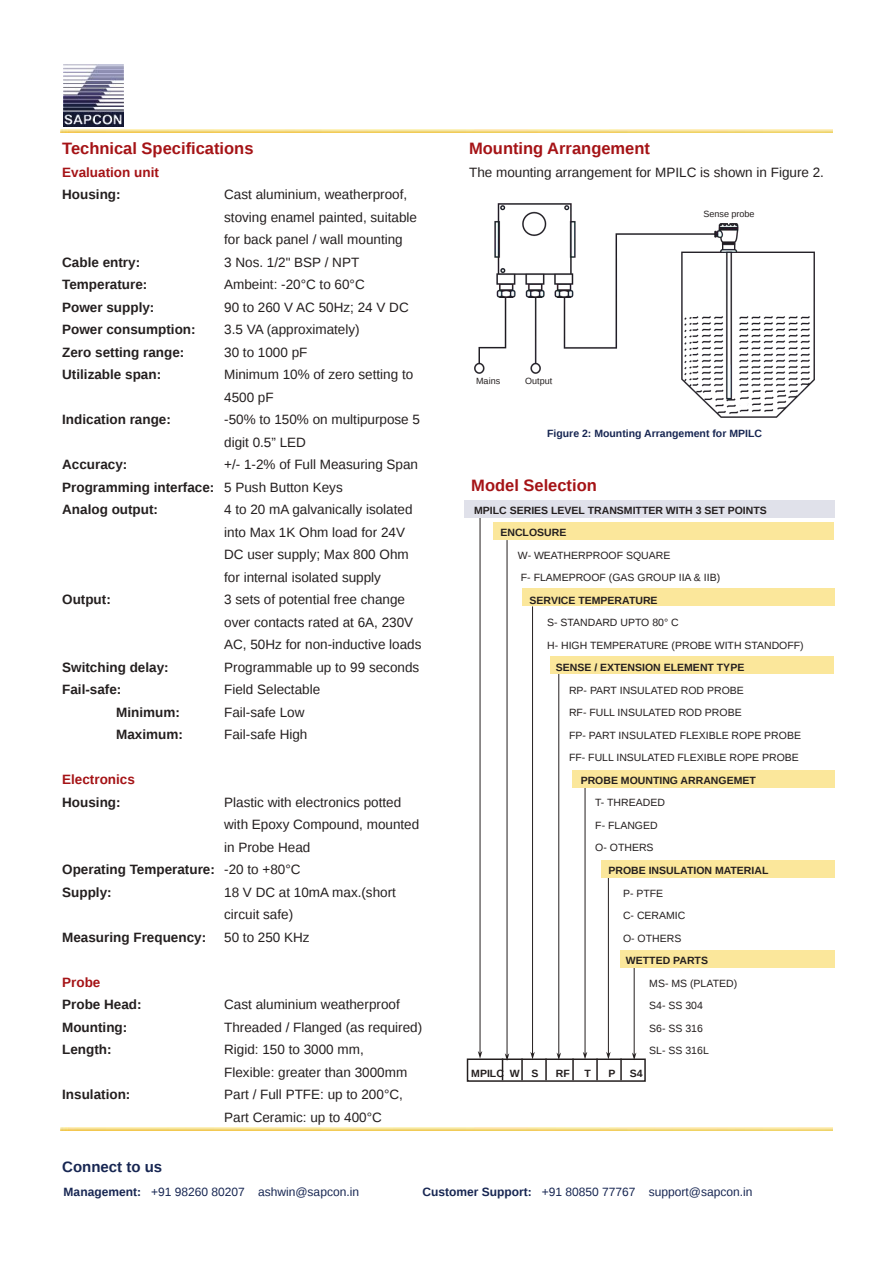
<style>
.page{position:relative;width:893px;height:1263px;background:#fff}
.page>*{position:absolute;margin:0;border:0;box-sizing:border-box;transform-origin:0 0}
.t1{font:700 16.5px "Liberation Sans";color:#a51316}
.t2{font:700 15px "Liberation Sans";color:#172652}
.t3{font:13.5px/22.5px "Liberation Sans";color:#241f1f}
.t4{font:700 13.5px "Liberation Sans";color:#241f1f}
.t5{font:700 13.5px "Liberation Sans";color:#a51316}
.t6{font:12px "Liberation Sans";color:#172652}
.t7{font:10.5px/22.5px "Liberation Sans";color:#241f1f}
.t8{font:700 10.5px/22.5px "Liberation Sans";color:#241f1f}
.t9{font:700 10.5px "Liberation Sans";color:#172652}
.t10{font:9px "Liberation Sans";color:#241f1f}
.s1{font-weight:700}
.s2{font-weight:400}
</style>
<div class="page">
<hr style="left:480px;top:517px;width:1px;height:536px;background:#241f1f">
<svg style="left:478px;top:1051px;width:4px;height:7px"></svg>
<hr style="left:507px;top:540px;width:1px;height:515px;background:#241f1f">
<hr style="left:532px;top:606px;width:1px;height:448px;background:#241f1f">
<svg style="left:530px;top:1052px;width:5px;height:6px"></svg>
<hr style="left:558px;top:673px;width:1px;height:382px;background:#241f1f">
<svg style="left:556px;top:1052px;width:5px;height:6px"></svg>
<hr style="left:585px;top:785px;width:1px;height:269px;background:#241f1f">
<svg style="left:583px;top:1052px;width:4px;height:6px"></svg>
<hr style="left:608px;top:876px;width:1px;height:178px;background:#241f1f">
<svg style="left:606px;top:1052px;width:5px;height:6px"></svg>
<hr style="left:634px;top:967px;width:1px;height:88px;background:#241f1f">
<svg style="left:632px;top:1052px;width:4px;height:6px"></svg>
<div style="left:467px;top:1058px;width:179px;height:24px;border:2px solid #241f1f"></div>
<div style="left:464px;top:500px;width:370px;height:18px;background:#e0e1ea"></div>
<div style="left:494px;top:523px;width:340px;height:17px;background:#fbe79b"></div>
<div style="left:522px;top:589px;width:312px;height:17px;background:#fbe79b"></div>
<div style="left:550px;top:656px;width:284px;height:18px;background:#fbe79b"></div>
<div style="left:572px;top:770px;width:262px;height:18px;background:#fbe79b"></div>
<div style="left:601px;top:860px;width:233px;height:18px;background:#fbe79b"></div>
<div style="left:620px;top:950px;width:214px;height:18px;background:#fbe79b"></div>
<svg style="left:502px;top:1053px;width:7px;height:27px"></svg>
<hr style="left:521px;top:1058px;width:2px;height:22px;background:#241f1f">
<hr style="left:545px;top:1058px;width:2px;height:22px;background:#241f1f">
<hr style="left:572px;top:1058px;width:2px;height:22px;background:#241f1f">
<hr style="left:596px;top:1058px;width:2px;height:22px;background:#241f1f">
<hr style="left:620px;top:1058px;width:2px;height:22px;background:#241f1f">
<img style="left:64px;top:65px;width:59px;height:61px">
<img style="left:60px;top:129px;width:772px;height:4px">
<img style="left:474px;top:203px;width:340px;height:215px">
<p class="t1" style="left:62px;top:139px;width:193px">Technical Specifications</p>
<p class="t5" style="left:62px;top:165px;width:98px">Evaluation unit</p>
<p class="t4" style="left:62px;top:187px;width:60px">Housing:</p>
<p class="t3" style="left:224px;top:183px;width:194px">Cast aluminium, weatherproof, stoving enamel painted, suitable for back panel / wall mounting</p>
<p class="t4" style="left:62px;top:255px;width:80px">Cable entry:</p>
<p class="t3" style="left:224px;top:251px;width:137px">3 Nos. 1/2" BSP / NPT</p>
<p class="t4" style="left:62px;top:277px;width:87px">Temperature:</p>
<p class="t3" style="left:224px;top:273px;width:142px">Ambeint: -20°C to 60°C</p>
<p class="t4" style="left:62px;top:300px;width:94px">Power supply:</p>
<p class="t3" style="left:224px;top:296px;width:186px">90 to 260 V AC 50Hz; 24 V DC</p>
<p class="t4" style="left:62px;top:322px;width:135px">Power consumption:</p>
<p class="t3" style="left:224px;top:318px;width:137px">3.5 VA (approximately)</p>
<p class="t4" style="left:62px;top:345px;width:124px">Zero setting range:</p>
<p class="t3" style="left:224px;top:341px;width:85px">30 to 1000 pF</p>
<p class="t4" style="left:62px;top:367px;width:101px">Utilizable span:</p>
<p class="t3" style="left:224px;top:363px;width:191px">Minimum 10% of zero setting to<br>4500 pF</p>
<p class="t4" style="left:62px;top:412px;width:110px">Indication range:</p>
<p class="t3" style="left:224px;top:408px;width:197px">-50% to 150% on multipurpose 5 digit 0.5” LED</p>
<p class="t4" style="left:62px;top:457px;width:67px">Accuracy:</p>
<p class="t3" style="left:62px;top:453px;width:357px;text-indent:162px">+/- 1-2% of Full Measuring Span<br><span class="s1">Programming interface:</span> 5 Push Button Keys<br><span class="s1">Analog output:</span></p>
<p class="t3" style="left:224px;top:498px;width:190px">4 to 20 mA galvanically isolated into Max 1K Ohm load for 24V<br>DC user supply; Max 800 Ohm for internal isolated supply</p>
<p class="t4" style="left:62px;top:592px;width:50px">Output:</p>
<p class="t3" style="left:224px;top:588px;width:199px">3 sets of potential free change over contacts rated at 6A, 230V<br>AC, 50Hz for non-inductive loads</p>
<p class="t4" style="left:62px;top:660px;width:108px">Switching delay:</p>
<p class="t3" style="left:224px;top:656px;width:197px">Programmable up to 99 seconds</p>
<p class="t4" style="left:62px;top:682px;width:61px">Fail-safe:</p>
<p class="t3" style="left:224px;top:678px;width:98px">Field Selectable</p>
<p class="t4" style="left:116px;top:705px;width:65px">Minimum:</p>
<p class="t3" style="left:224px;top:701px;width:82px">Fail-safe Low</p>
<p class="t4" style="left:116px;top:727px;width:68px">Maximum:</p>
<p class="t3" style="left:224px;top:723px;width:85px">Fail-safe High</p>
<p class="t5" style="left:62px;top:772px;width:74px">Electronics</p>
<p class="t4" style="left:62px;top:795px;width:60px">Housing:</p>
<p class="t3" style="left:224px;top:791px;width:179px">Plastic with electronics potted</p>
<p class="t3" style="left:224px;top:813px;width:197px">with Epoxy Compound, mounted</p>
<p class="t3" style="left:224px;top:836px;width:88px">in Probe Head</p>
<p class="t4" style="left:62px;top:862px;width:240px">Operating Temperature: <span class="s2">-20 to +80°C</span></p>
<p class="t4" style="left:62px;top:885px;width:51px">Supply:</p>
<p class="t3" style="left:224px;top:881px;width:173px">18 V DC at 10mA max.(short circuit safe)</p>
<p class="t4" style="left:62px;top:930px;width:146px">Measuring Frequency:</p>
<p class="t3" style="left:224px;top:926px;width:87px">50 to 250 KHz</p>
<p class="t5" style="left:62px;top:975px;width:40px">Probe</p>
<p class="t4" style="left:62px;top:997px;width:81px">Probe Head:</p>
<p class="t3" style="left:224px;top:993px;width:177px">Cast aluminium weatherproof</p>
<p class="t4" style="left:62px;top:1020px;width:67px">Mounting:</p>
<p class="t3" style="left:224px;top:1016px;width:200px">Threaded / Flanged (as required)</p>
<p class="t4" style="left:62px;top:1042px;width:51px">Length:</p>
<p class="t3" style="left:224px;top:1038px;width:185px">Rigid: 150 to 3000 mm,<br>Flexible: greater than 3000mm</p>
<p class="t4" style="left:62px;top:1087px;width:70px">Insulation:</p>
<p class="t3" style="left:224px;top:1083px;width:180px">Part / Full PTFE: up to 200°C,<br>Part Ceramic: up to 400°C</p>
<p class="t2" style="left:62px;top:1158px;width:101px">Connect to us</p>
<p class="t1" style="left:469px;top:140px;width:182px">Mounting Arrangement</p>
<p class="t3" style="left:469px;top:161px;width:356px">The mounting arrangement for MPILC is shown in Figure 2.</p>
<p class="t10" style="left:476px;top:376px;width:26px">Mains</p>
<p class="t10" style="left:525px;top:376px;width:29px">Output</p>
<p class="t10" style="left:704px;top:209px;width:53px">Sense probe</p>
<p class="t9" style="left:547px;top:427px;width:216px">Figure 2: Mounting Arrangement for MPILC</p>
<p class="t1" style="left:471px;top:476px;width:127px">Model Selection</p>
<p class="t8" style="left:500px;top:499px;width:268px;text-indent:-26px">MPILC SERIES LEVEL TRANSMITTER WITH 3 SET POINTS<br>ENCLOSURE</p>
<p class="t7" style="left:518px;top:544px;width:204px">W- WEATHERPROOF SQUARE<br>F- FLAMEPROOF (GAS GROUP IIA &amp; IIB)</p>
<p class="t8" style="left:530px;top:589px;width:129px">SERVICE TEMPERATURE</p>
<p class="t7" style="left:547px;top:611px;width:258px">S- STANDARD UPTO 80° C<br>H- HIGH TEMPERATURE (PROBE WITH STANDOFF)</p>
<p class="t8" style="left:556px;top:656px;width:190px">SENSE / EXTENSION ELEMENT TYPE</p>
<p class="t7" style="left:569px;top:679px;width:234px">RP- PART INSULATED ROD PROBE<br>RF- FULL INSULATED ROD PROBE<br>FP- PART INSULATED FLEXIBLE ROPE PROBE FF- FULL INSULATED FLEXIBLE ROPE PROBE</p>
<p class="t8" style="left:581px;top:769px;width:177px">PROBE MOUNTING ARRANGEMET</p>
<p class="t7" style="left:595px;top:791px;width:71px">T- THREADED<br>F- FLANGED<br>O- OTHERS</p>
<p class="t8" style="left:608px;top:859px;width:162px">PROBE INSULATION MATERIAL</p>
<p class="t7" style="left:623px;top:881px;width:64px">P- PTFE<br>C- CERAMIC<br>O- OTHERS</p>
<p class="t8" style="left:626px;top:949px;width:84px">WETTED PARTS</p>
<p class="t7" style="left:649px;top:971px;width:89px">MS- MS (PLATED)<br>S4- SS 304<br>S6- SS 316<br>SL- SS 316L</p>
<p class="t8" style="left:471px;top:1061px;width:69px">MPILC W S</p>
<p class="t8" style="left:556px;top:1061px;width:15px">RF</p>
<p class="t8" style="left:584px;top:1061px;width:8px">T</p>
<p class="t8" style="left:608px;top:1061px;width:8px">P</p>
<p class="t8" style="left:630px;top:1061px;width:14px">S4</p>
<p class="t6" style="left:64px;top:1185px;width:297px"><span class="s1">Management:</span> +91 98260 80207 ashwin@sapcon.in</p>
<p class="t6" style="left:422px;top:1185px;width:332px"><span class="s1">Customer Support:</span> +91 80850 77767 support@sapcon.in</p>
</div>
